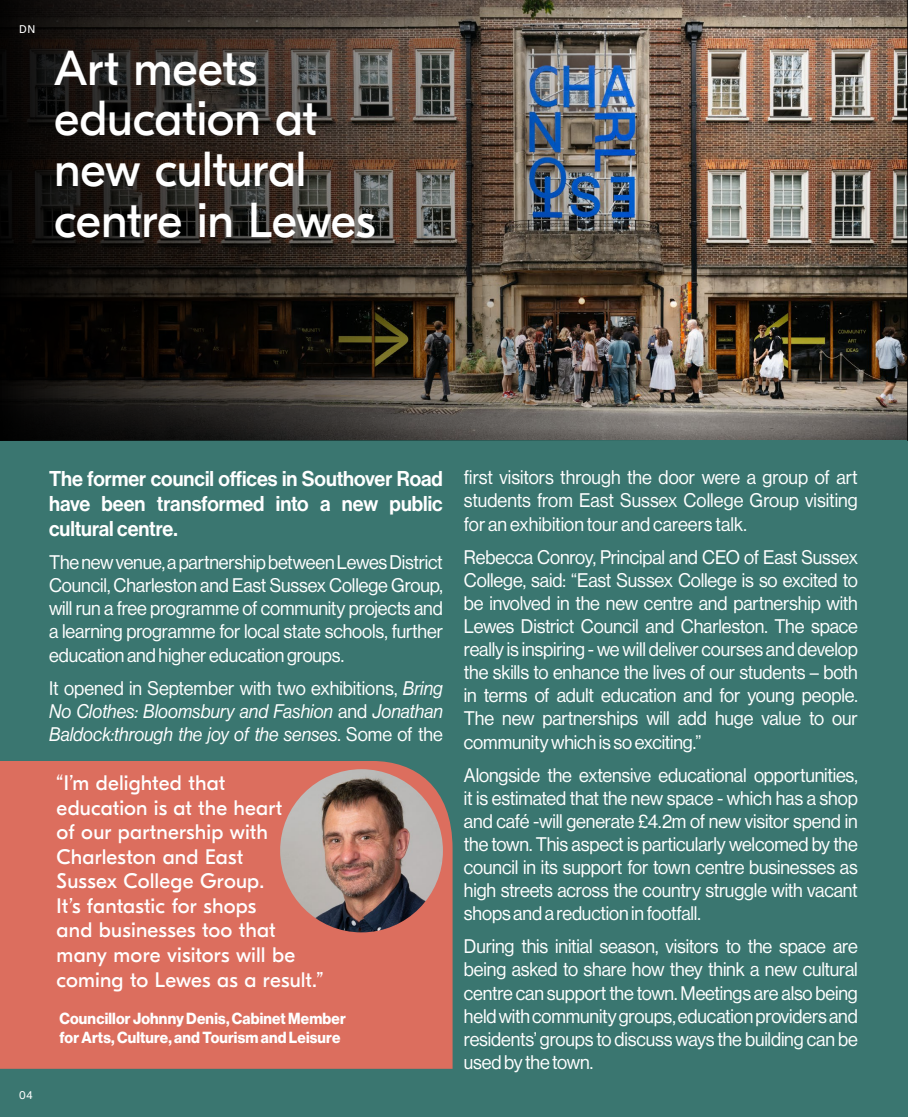
<style>
.page{position:relative;width:908px;height:1117px;background:#fff}
.page>*{position:absolute;margin:0;border:0;box-sizing:border-box;transform-origin:0 0}
.t1{font:49px/50.8px "GT Eesti Pro Display";letter-spacing:-.01em;color:#fff}
.t2{font:21px/24.5px "GT Eesti Pro Display";letter-spacing:.005em;color:#fff}
.t3{font:21px/25.2px "N Haas Grotesk DS Pro 65 Md";color:#fff;text-align:justify;scale:.95 1}
.t4{font:19.25px/23.1px "N Haas Grotesk DS Pro 55 Rg";letter-spacing:-.01em;color:#fff;text-align:justify;scale:.95 1}
.t5{font:19.25px/23.1px "N Haas Grotesk DS Pro 56 It";color:#fff;scale:.95 1}
.t6{font:15.75px/18.9px "N Haas Grotesk DS Pro 75 Bd";letter-spacing:.01em;color:#fff;scale:.95 1}
.t7{font:14px "Nitti Grotesk";color:#fff}
.t8{font:14px "Nitti Grotesk";color:#fff;scale:.95 1}
.s1{font-family:"N Haas Grotesk DS Pro 56 It"}
.s2{font-family:"N Haas Grotesk DS Pro 55 Rg"}
</style>
<div class="page">
<div style="left:0;top:0;width:908px;height:1116px;background:#3a7670"></div>
<img style="left:681px;top:0;width:226px;height:439px">
<img style="left:0;top:0;width:681px;height:441px">
<svg style="left:907px;top:0;width:1px;height:441px"></svg>
<div style="left:0;top:761px;width:452px;height:307px;background:#dc6e5e"></div>
<img style="left:280px;top:769px;width:163px;height:163px;border-radius:81px">
<p class="t7" style="left:19px;top:21px;width:19px">DN</p>
<h1 class="t1" style="left:54px;top:44px;width:323px">Art meets education at new cultural centre in Lewes</h1>
<p class="t3" style="left:49px;top:466px;width:416px">The former council offices in Southover Road have been transformed into a new public cultural centre.</p>
<p class="t4" style="left:49px;top:550px;width:416px">The new venue, a partnership between Lewes District Council, Charleston and East Sussex College Group, will run a free programme of community projects and a learning programme for local state schools, further education and higher education groups.</p>
<p class="t4" style="left:49px;top:676px;width:416px">It opened in September with two exhibitions, <span class="s1">Bring</span></p>
<p class="t5" style="left:49px;top:699px;width:416px">No Clothes: Bloomsbury and Fashion <span class="s2">and</span> Jonathan<br>Baldock:through the joy of the senses<span class="s2">. Some of the</span></p>
<p class="t2" style="left:57px;top:771px;width:268px">“I’m delighted that<br>education is at the heart<br>of our partnership with<br>Charleston and East<br>Sussex College Group.<br>It’s fantastic for shops<br>and businesses too that many more visitors will be coming to Lewes as a result.”</p>
<p class="t6" style="left:59px;top:1009px;width:303px">Councillor Johnny Denis, Cabinet Member for Arts, Culture, and Tourism and Leisure</p>
<p class="t8" style="left:19px;top:1086px;width:16px">04</p>
<p class="t4" style="left:464px;top:466px;width:416px">first visitors through the door were a group of art students from East Sussex College Group visiting for an exhibition tour and careers talk.</p>
<p class="t4" style="left:464px;top:545px;width:416px">Rebecca Conroy, Principal and CEO of East Sussex College, said: “East Sussex College is so excited to be involved in the new centre and partnership with Lewes District Council and Charleston. The space really is inspiring - we will deliver courses and develop the skills to enhance the lives of our students – both in terms of adult education and for young people.<br>The new partnerships will add huge value to our community which is so exciting.”</p>
<p class="t4" style="left:464px;top:763px;width:416px">Alongside the extensive educational opportunities, it is estimated that the new space - which has a shop and café -will generate £4.2m of new visitor spend in the town. This aspect is particularly welcomed by the council in its support for town centre businesses as high streets across the country struggle with vacant shops and a reduction in footfall.</p>
<p class="t4" style="left:464px;top:934px;width:416px">During this initial season, visitors to the space are being asked to share how they think a new cultural centre can support the town. Meetings are also being held with community groups, education providers and residents’ groups to discuss ways the building can be used by the town.</p>
</div>
